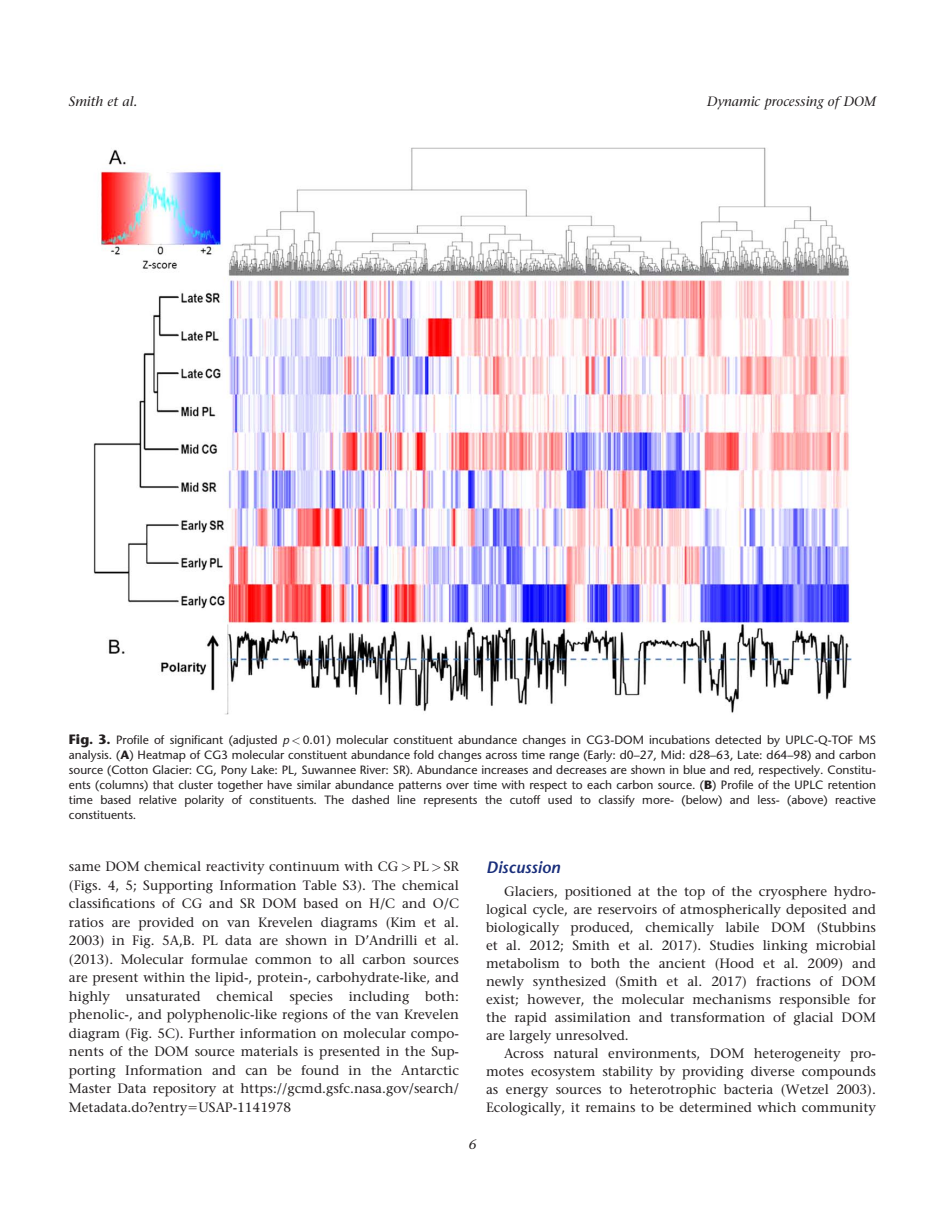
<style>
.page{position:relative;width:945px;height:1215px;background:#fff}
.page>*{position:absolute;margin:0;border:0;box-sizing:border-box;transform-origin:0 0}
.t1{font:16.5px "Adv STONESF SBI";color:#192e7b}
.t2{font:13.5px/18.5px "Adv STONE R";color:#231f20;text-align:justify}
.t3{font:13.5px "Adv STONE I";color:#231f20}
.t4{font:12px/15px "Adv STONESF R";color:#231f20;text-align:justify}
.s1{font-family:"Adv STONESF B";font-size:13.5px}
.s2{font-family:"Adv STONESF I"}
.s3{font-family:"Adv P4 C4 E51"}
.s4{font-family:"Adv STONESF B"}
.s5{font-family:"Adv P80675"}
</style>
<div class="page">
<img style="left:94px;top:148px;width:757px;height:566px">
<p class="t3" style="left:69px;top:96px;width:70px">Smith et al.</p>
<p class="t3" style="left:707px;top:96px;width:170px">Dynamic processing of DOM</p>
<p class="t4" style="left:69px;top:733px;width:809px"><span class="s1">Fig. 3.</span> Profile of significant (adjusted <span class="s2">p</span> <span class="s3">&lt;</span> 0.01) molecular constituent abundance changes in CG3-DOM incubations detected by UPLC-Q-TOF MS analysis. (<span class="s4">A</span>) Heatmap of CG3 molecular constituent abundance fold changes across time range (Early: d0–27, Mid: d28–63, Late: d64–98) and carbon source (Cotton Glacier: CG, Pony Lake: PL, Suwannee River: SR). Abundance increases and decreases are shown in blue and red, respectively. Constitu&shy;ents (columns) that cluster together have similar abundance patterns over time with respect to each carbon source. (<span class="s4">B</span>) Profile of the UPLC retention time based relative polarity of constituents. The dashed line represents the cutoff used to classify more- (below) and less- (above) reactive constituents.</p>
<p class="t2" style="left:69px;top:859px;width:392px">same DOM chemical reactivity continuum with CG <span class="s3">&gt;</span> PL <span class="s3">&gt;</span> SR (Figs. 4, 5; Supporting Information Table S3). The chemical classifications of CG and SR DOM based on H/C and O/C ratios are provided on van Krevelen diagrams (Kim et al.<br>2003) in Fig. 5A,B. PL data are shown in D’Andrilli et al. (2013). Molecular formulae common to all carbon sources are present within the lipid-, protein-, carbohydrate-like, and highly unsaturated chemical species including both: phenolic-, and polyphenolic-like regions of the van Krevelen diagram (Fig. 5C). Further information on molecular compo&shy;nents of the DOM source materials is presented in the Sup&shy;porting Information and can be found in the Antarctic Master Data repository at https://gcmd.gsfc.nasa.gov/search/ Metadata.do?entry<span class="s5">5</span>USAP-1141978</p>
<p class="t1" style="left:486px;top:861px;width:76px">Discussion</p>
<p class="t2" style="left:486px;top:883px;width:392px;line-height:18px;text-indent:18px">Glaciers, positioned at the top of the cryosphere hydro&shy;logical cycle, are reservoirs of atmospherically deposited and biologically produced, chemically labile DOM (Stubbins et al. 2012; Smith et al. 2017). Studies linking microbial metabolism to both the ancient (Hood et al. 2009) and newly synthesized (Smith et al. 2017) fractions of DOM exist; however, the molecular mechanisms responsible for the rapid assimilation and transformation of glacial DOM are largely unresolved.</p>
<p class="t2" style="left:486px;top:1045px;width:392px;line-height:18px;text-indent:18px">Across natural environments, DOM heterogeneity pro&shy;motes ecosystem stability by providing diverse compounds as energy sources to heterotrophic bacteria (Wetzel 2003).<br>Ecologically, it remains to be determined which community</p>
<p class="t3" style="left:469px;top:1139px;width:9px">6</p>
</div>
